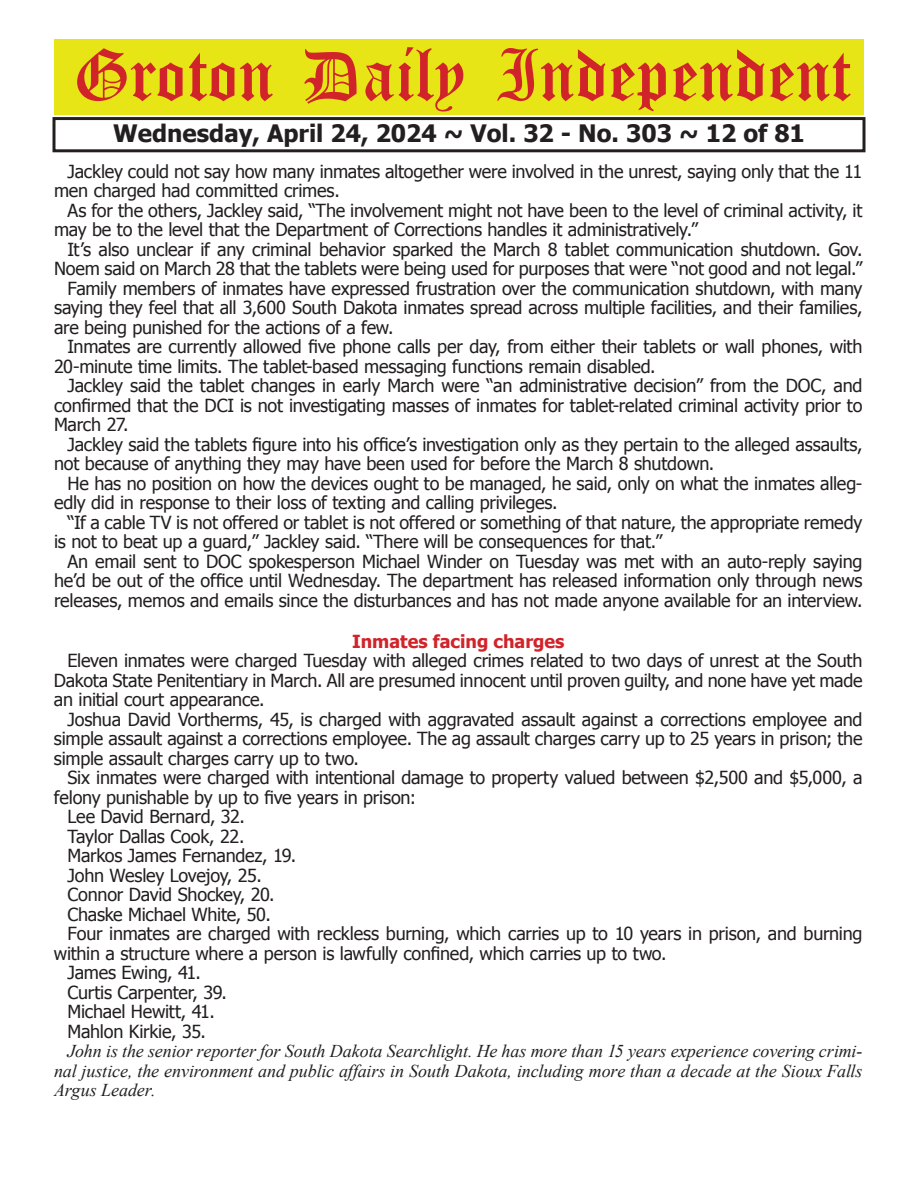
<style>
.page{position:relative;width:918px;height:1188px;background:#fff}
.page>*{position:absolute;margin:0;border:0;box-sizing:border-box;transform-origin:0 0}
.t1{font:54px "Old English Five";color:#d1232a}
.t2{font:700 24px "Tahoma";color:#231f20}
.t3{font:18px/19.5px "Tahoma";letter-spacing:-.015em;color:#231f20}
.t4{font:italic 18px/19.5px "Times New Roman";letter-spacing:-.005em;color:#231f20;text-align:justify}
.t5{font:700 18px "Tahoma";color:#d1232a}
</style>
<div class="page">
<div style="left:52px;top:117px;width:814px;height:35px;border:3px solid #231f20"></div>
<div style="left:54px;top:40px;width:810px;height:75px;background:#e7e515"></div>
<h1 class="t1" style="left:73px;top:50px;width:779px">Groton Daily Independent</h1>
<h2 class="t2" style="left:113px;top:116px;width:693px">Wednesday, April 24, 2024 ~ Vol. 32 - No. 303 ~ 12 of 81</h2>
<p class="t3" style="left:54px;top:161px;width:810px;text-indent:14px">Jackley could not say how many inmates altogether were involved in the unrest, saying only that the 11 men charged had committed crimes.</p>
<p class="t3" style="left:54px;top:200px;width:810px;text-indent:14px">As for the others, Jackley said, “The involvement might not have been to the level of criminal activity, it may be to the level that the Department of Corrections handles it administratively.”</p>
<p class="t3" style="left:68px;top:239px;width:797px">It’s also unclear if any criminal behavior sparked the March 8 tablet communication shutdown. Gov.</p>
<p class="t3" style="left:54px;top:258px;width:810px">Noem said on March 28 that the tablets were being used for purposes that were “not good and not legal.”</p>
<p class="t3" style="left:68px;top:278px;width:796px">Family members of inmates have expressed frustration over the communication shutdown, with many</p>
<p class="t3" style="left:54px;top:297px;width:810px">saying they feel that all 3,600 South Dakota inmates spread across multiple facilities, and their families,</p>
<p class="t3" style="left:54px;top:317px;width:341px">are being punished for the actions of a few.</p>
<p class="t3" style="left:68px;top:336px;width:796px">Inmates are currently allowed five phone calls per day, from either their tablets or wall phones, with</p>
<p class="t3" style="left:54px;top:356px;width:603px">20-minute time limits. The tablet-based messaging functions remain disabled.</p>
<p class="t3" style="left:68px;top:375px;width:796px">Jackley said the tablet changes in early March were “an administrative decision” from the DOC, and</p>
<p class="t3" style="left:54px;top:395px;width:810px">confirmed that the DCI is not investigating masses of inmates for tablet-related criminal activity prior to</p>
<p class="t3" style="left:54px;top:414px;width:76px">March 27.</p>
<p class="t3" style="left:68px;top:434px;width:797px">Jackley said the tablets figure into his office’s investigation only as they pertain to the alleged assaults,</p>
<p class="t3" style="left:54px;top:453px;width:662px">not because of anything they may have been used for before the March 8 shutdown.</p>
<p class="t3" style="left:68px;top:473px;width:796px">He has no position on how the devices ought to be managed, he said, only on what the inmates alleg-</p>
<p class="t3" style="left:54px;top:492px;width:505px">edly did in response to their loss of texting and calling privileges.</p>
<p class="t3" style="left:68px;top:512px;width:796px">“If a cable TV is not offered or tablet is not offered or something of that nature, the appropriate remedy</p>
<p class="t3" style="left:54px;top:531px;width:610px">is not to beat up a guard,” Jackley said. “There will be consequences for that.”</p>
<p class="t3" style="left:68px;top:551px;width:797px">An email sent to DOC spokesperson Michael Winder on Tuesday was met with an auto-reply saying</p>
<p class="t3" style="left:54px;top:570px;width:810px">he’d be out of the office until Wednesday. The department has released information only through news</p>
<p class="t3" style="left:54px;top:590px;width:810px">releases, memos and emails since the disturbances and has not made anyone available for an interview.</p>
<p class="t5" style="left:352px;top:629px;width:214px">Inmates facing charges</p>
<p class="t3" style="left:54px;top:650px;width:810px;text-align:justify;text-indent:14px">Eleven inmates were charged Tuesday with alleged crimes related to two days of unrest at the South Dakota State Penitentiary in March. All are presumed innocent until proven guilty, and none have yet made an initial court appearance.</p>
<p class="t3" style="left:54px;top:709px;width:810px;text-align:justify;text-indent:14px">Joshua David Vortherms, 45, is charged with aggravated assault against a corrections employee and simple assault against a corrections employee. The ag assault charges carry up to 25 years in prison; the simple assault charges carry up to two.</p>
<p class="t3" style="left:67px;top:767px;width:797px">Six inmates were charged with intentional damage to property valued between $2,500 and $5,000, a</p>
<p class="t3" style="left:54px;top:787px;width:364px">felony punishable by up to five years in prison:</p>
<p class="t3" style="left:67px;top:806px;width:179px">Lee David Bernard, 32.</p>
<p class="t3" style="left:67px;top:826px;width:179px">Taylor Dallas Cook, 22.</p>
<p class="t3" style="left:67px;top:845px;width:230px">Markos James Fernandez, 19.</p>
<p class="t3" style="left:67px;top:865px;width:196px">John Wesley Lovejoy, 25.</p>
<p class="t3" style="left:67px;top:884px;width:209px">Connor David Shockey, 20.</p>
<p class="t3" style="left:67px;top:904px;width:205px">Chaske Michael White, 50.</p>
<p class="t3" style="left:67px;top:923px;width:797px">Four inmates are charged with reckless burning, which carries up to 10 years in prison, and burning</p>
<p class="t3" style="left:54px;top:943px;width:614px">within a structure where a person is lawfully confined, which carries up to two.</p>
<p class="t3" style="left:67px;top:962px;width:135px">James Ewing, 41.</p>
<p class="t3" style="left:67px;top:982px;width:161px">Curtis Carpenter, 39.</p>
<p class="t3" style="left:67px;top:1001px;width:149px">Michael Hewitt, 41.</p>
<p class="t3" style="left:67px;top:1021px;width:140px">Mahlon Kirkie, 35.</p>
<p class="t4" style="left:54px;top:1041px;width:810px;text-indent:13px">John is the senior reporter for South Dakota Searchlight. He has more than 15 years experience covering crimi&shy;nal justice, the environment and public affairs in South Dakota, including more than a decade at the Sioux Falls Argus Leader.</p>
</div>
